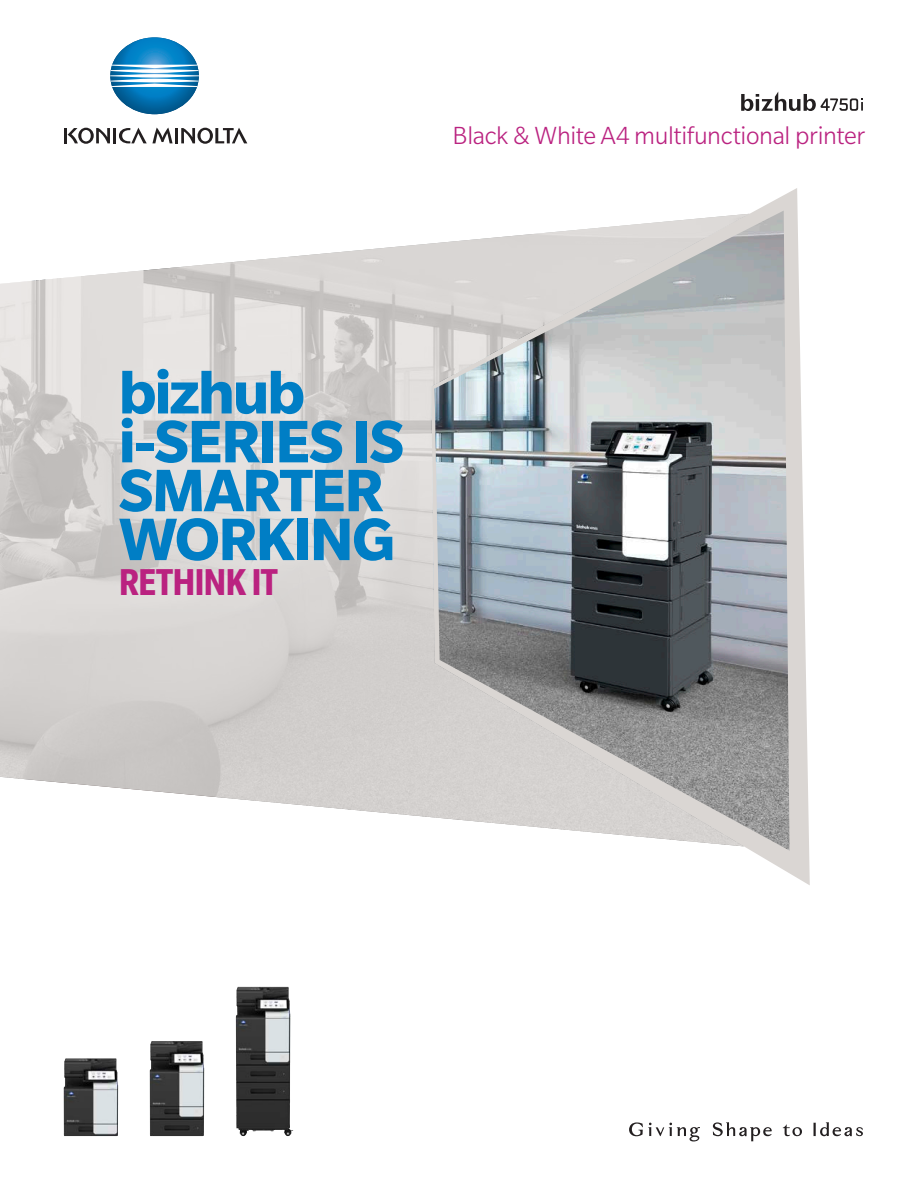
<style>
.page{position:relative;width:918px;height:1188px;background:#fff}
.page>*{position:absolute;margin:0;border:0;box-sizing:border-box;transform-origin:0 0}
.Data_Titel_Slogan{font:700 65.25px "Slate Pro";letter-spacing:-.025em;color:#007ec5}
.t1{font:700 condensed 40.8px "Slate Pro";letter-spacing:-.03em;color:#ba2280}
.Brochure_Introhead_B{font:300 27px "Slate Pro";letter-spacing:-.015em;color:#ba2280}
</style>
<div class="page">
<svg style="left:752px;top:188px;width:58px;height:697px;fill:#dad6d3"></svg>
<img style="left:740px;top:211px;width:50px;height:640px">
<svg style="left:0;top:214px;width:750px;height:632px"></svg>
<div style="left:72px;top:323px;width:381px;height:324px;background:#fff;opacity:.1"></div>
<svg style="left:741px;top:92px;width:122px;height:19px"></svg>
<svg style="left:713px;top:1122px;width:59px;height:19px"></svg>
<svg style="left:814px;top:1122px;width:49px;height:14px"></svg>
<svg style="left:629px;top:1122px;width:71px;height:19px"></svg>
<svg style="left:783px;top:1124px;width:19px;height:12px"></svg>
<svg style="left:110px;top:37px;width:89px;height:77px"></svg>
<hr style="left:113px;top:128px;width:3px;height:15px;background:#231f20">
<hr style="left:175px;top:128px;width:3px;height:15px;background:#231f20">
<svg style="left:64px;top:128px;width:46px;height:16px"></svg>
<svg style="left:181px;top:128px;width:66px;height:16px"></svg>
<svg style="left:119px;top:128px;width:54px;height:15px"></svg>
<img style="left:64px;top:1058px;width:54px;height:78px">
<img style="left:150px;top:1041px;width:54px;height:95px">
<img style="left:236px;top:987px;width:57px;height:149px">
<p class="Brochure_Introhead_B" style="left:453px;top:121px;width:414px">Black &amp; White A4 multifunctional printer</p>
<p class="Data_Titel_Slogan" style="left:119px;top:357px;width:188px">bizhub</p>
<p class="Data_Titel_Slogan" style="left:119px;top:405px;width:287px">i-SERIES IS</p>
<p class="Data_Titel_Slogan" style="left:119px;top:454px;width:266px">SMARTER</p>
<p class="Data_Titel_Slogan" style="left:119px;top:503px;width:278px">WORKING</p>
<p class="t1" style="left:119px;top:560px;width:160px">RETHINK IT</p>
</div>
